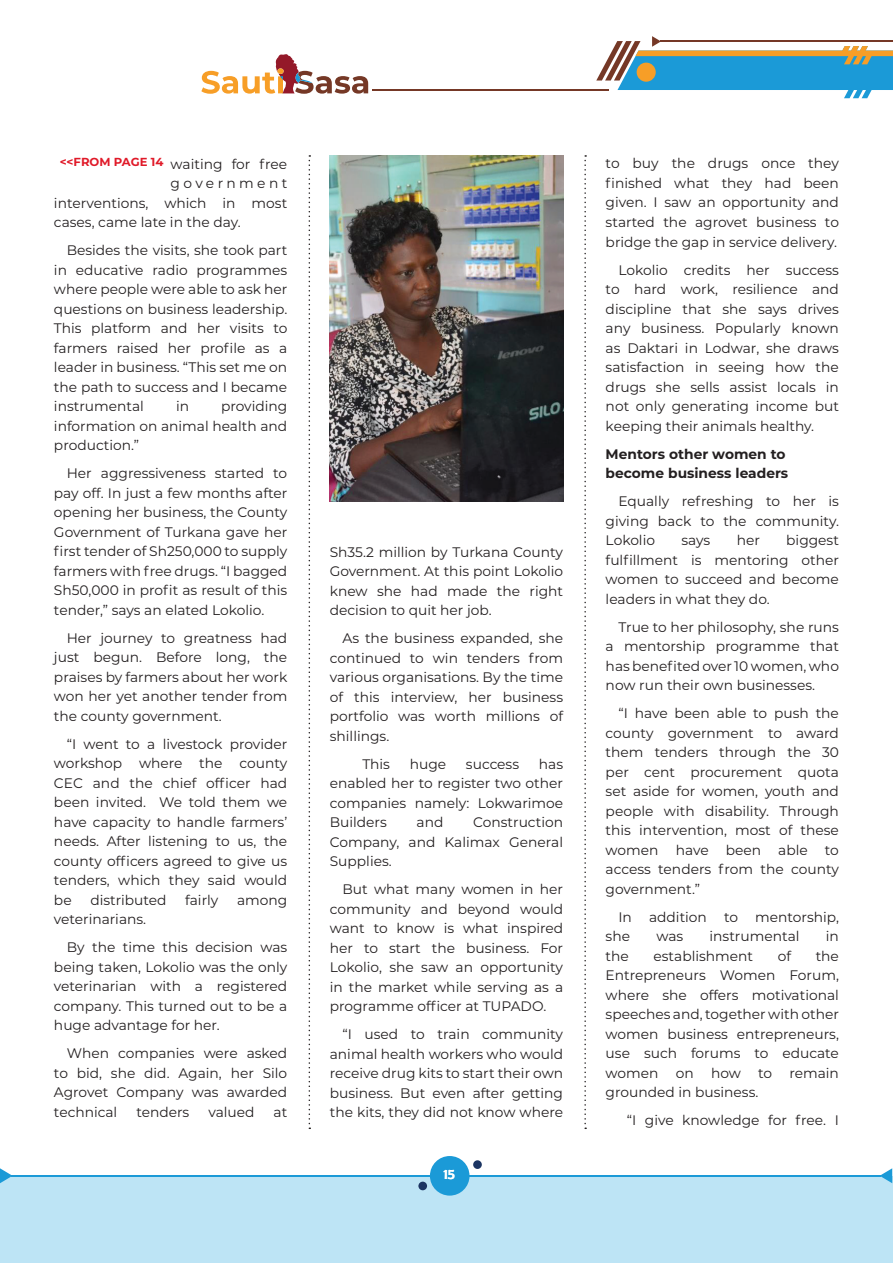
<style>
.page{position:relative;width:893px;height:1263px;background:#fff}
.page>*{position:absolute;margin:0;border:0;box-sizing:border-box;transform-origin:0 0}
.t1{font:15px "Berlin Sans FB";color:#fff}
.t2{font:13.8px/19.5px "Montserrat";color:#231f20;text-align:justify}
.t3{font:700 13.8px/19.5px "Montserrat";color:#231f20}
.t4{font:13.8px "Montserrat";letter-spacing:.245em;color:#231f20}
.t5{font:700 11.7px "Montserrat";color:#e01a29}
</style>
<div class="page">
<svg style="left:596px;top:36px;width:297px;height:62px"></svg>
<hr style="left:372px;top:89px;width:236px;height:2px;background:#753826">
<div style="left:637px;top:63px;width:19px;height:19px;background:#f79e27;border-radius:50%"></div>
<svg style="left:201px;top:54px;width:167px;height:40px"></svg>
<div style="left:0;top:1176px;width:893px;height:87px;background:#bde4f5"></div>
<hr style="left:11px;top:1175px;width:870px;height:1px;background:#1b9ad7">
<svg style="left:0;top:1168px;width:13px;height:15px"></svg>
<svg style="left:880px;top:1168px;width:12px;height:15px"></svg>
<div style="left:430px;top:1156px;width:39px;height:39px;background:#1b9ad7;border-radius:50%"></div>
<div style="left:473px;top:1160px;width:9px;height:9px;background:#1c3563;border-radius:50%"></div>
<div style="left:418px;top:1182px;width:9px;height:8px;background:#1c3563;border-radius:50%"></div>
<svg style="left:309px;top:155px;width:1px;height:974px"></svg>
<svg style="left:584px;top:155px;width:2px;height:974px"></svg>
<img style="left:330px;top:155px;width:233px;height:346px">
<p class="t5" style="left:60px;top:154px;width:105px">&lt;&lt;FROM PAGE 14</p>
<p class="t2" style="left:171px;top:153px;width:118px">waiting for free</p>
<p class="t4" style="left:171px;top:174px;width:118px">government</p>
<p class="t2" style="left:54px;top:192px;width:235px">interventions, which in most</p>
<p class="t2" style="left:54px;top:212px;width:188px">cases, came late in the day.</p>
<p class="t2" style="left:54px;top:240px;width:235px;text-indent:13px">Besides the visits, she took part in educative radio programmes where people were able to ask her questions on business leadership.<br>This platform and her visits to farmers raised her profile as a leader in business. “This set me on the path to success and I became instrumental</p>
<p class="t2" style="left:54px;top:396px;width:235px;text-indent:167px">providing information on animal health and production.”</p>
<p class="t2" style="left:54px;top:463px;width:235px;text-indent:13px">Her aggressiveness started to pay off. In just a few months after opening her business, the County Government of Turkana gave her first tender of Sh250,000 to supply farmers with free drugs. “I bagged Sh50,000 in profit as result of this tender,” says an elated Lokolio.</p>
<p class="t2" style="left:54px;top:627px;width:235px;text-indent:13px">Her journey to greatness had just begun. Before long, the praises by farmers about her work won her yet another tender from the county government.</p>
<p class="t2" style="left:54px;top:733px;width:235px;text-indent:13px">“I went to a livestock provider workshop where the county CEC and the chief officer had been invited. We told them we have capacity to handle farmers’ needs. After listening to us, the county officers agreed to give us tenders, which they said would be</p>
<p class="t2" style="left:176px;top:396px;width:15px">in</p>
<p class="t2" style="left:90px;top:889px;width:78px">distributed</p>
<p class="t2" style="left:185px;top:889px;width:35px">fairly</p>
<p class="t2" style="left:237px;top:889px;width:52px">among</p>
<p class="t2" style="left:67px;top:905px;width:222px;line-height:28px;text-indent:-13px">veterinarians.<br>By the time this decision was</p>
<p class="t2" style="left:54px;top:956px;width:235px">being taken, Lokolio was the only veterinarian with a registered company. This turned out to be a huge advantage for her.</p>
<p class="t2" style="left:54px;top:1043px;width:235px;text-indent:13px">When companies were asked to bid, she did. Again, her Silo Agrovet Company was awarded technical</p>
<p class="t2" style="left:136px;top:1101px;width:54px">tenders</p>
<p class="t2" style="left:208px;top:1101px;width:48px">valued</p>
<p class="t2" style="left:274px;top:1101px;width:15px">at</p>
<p class="t2" style="left:330px;top:542px;width:235px">Sh35.2 million by Turkana County Government. At this point Lokolio knew she had made the right decision to quit her job.</p>
<p class="t2" style="left:330px;top:628px;width:235px;text-indent:13px">As the business expanded, she continued to win tenders from various organisations. By the time of this interview, her business portfolio was worth millions of shillings.</p>
<p class="t2" style="left:362px;top:754px;width:29px">This</p>
<p class="t2" style="left:410px;top:754px;width:38px">huge</p>
<p class="t2" style="left:466px;top:754px;width:55px">success</p>
<p class="t2" style="left:330px;top:754px;width:235px;text-indent:209px">has enabled her to register two other companies namely: Lokwarimoe Builders</p>
<p class="t2" style="left:330px;top:812px;width:235px;text-indent:143px">Construction Company, and Kalimax General Supplies.</p>
<p class="t2" style="left:330px;top:879px;width:235px;text-indent:13px">But what many women in her community and beyond would want to know is what inspired her to start the business. For Lokolio, she saw an opportunity in the market while serving as a programme officer at TUPADO.</p>
<p class="t2" style="left:330px;top:1024px;width:235px;text-indent:13px">“I used to train community animal health workers who would receive drug kits to start their own business. But even after getting the kits, they did not know where</p>
<p class="t2" style="left:417px;top:812px;width:28px">and</p>
<p class="t1" style="left:444px;top:1165px;width:13px">15</p>
<p class="t2" style="left:606px;top:153px;width:235px">to buy the drugs once they finished what they had been given. I saw an opportunity and started the agrovet business to bridge the gap in service delivery.</p>
<p class="t2" style="left:606px;top:259px;width:235px;text-indent:13px">Lokolio credits her success to hard work, resilience and discipline that she says drives any business. Popularly known as Daktari in Lodwar, she draws satisfaction in seeing how the drugs she sells assist locals in not only generating income but keeping their animals healthy.</p>
<p class="t3" style="left:606px;top:443px;width:184px">Mentors other women to become business leaders</p>
<p class="t2" style="left:606px;top:491px;width:235px;text-indent:13px">Equally refreshing to her is giving back to the community.<br>Lokolio</p>
<p class="t2" style="left:606px;top:530px;width:235px;text-indent:181px">biggest fulfillment is mentoring other women to succeed and become leaders in what they do.</p>
<p class="t2" style="left:606px;top:616px;width:235px;text-indent:13px">True to her philosophy, she runs a mentorship programme that has benefited over 10 women, who now run their own businesses.</p>
<p class="t2" style="left:606px;top:703px;width:235px;text-indent:13px">“I have been able to push the county government to award them tenders through the 30 per cent procurement quota set aside for women, youth and people with disability. Through this intervention, most of these women have been able to access tenders from the county government.”</p>
<p class="t2" style="left:606px;top:906px;width:235px;text-indent:13px">In addition to mentorship, she</p>
<p class="t2" style="left:681px;top:530px;width:30px">says</p>
<p class="t2" style="left:737px;top:530px;width:25px">her</p>
<p class="t2" style="left:656px;top:926px;width:28px">was</p>
<p class="t2" style="left:709px;top:926px;width:92px">instrumental</p>
<p class="t2" style="left:826px;top:926px;width:15px">in</p>
<p class="t2" style="left:606px;top:945px;width:25px">the</p>
<p class="t2" style="left:653px;top:945px;width:101px">establishment</p>
<p class="t2" style="left:778px;top:945px;width:15px">of</p>
<p class="t2" style="left:606px;top:945px;width:235px;text-indent:210px">the Entrepreneurs Women Forum, where she offers motivational speeches and, together with other women business entrepreneurs, use such forums to educate women on how to remain grounded in business.</p>
<p class="t2" style="left:627px;top:1110px;width:213px">“I give knowledge for free. I</p>
</div>
